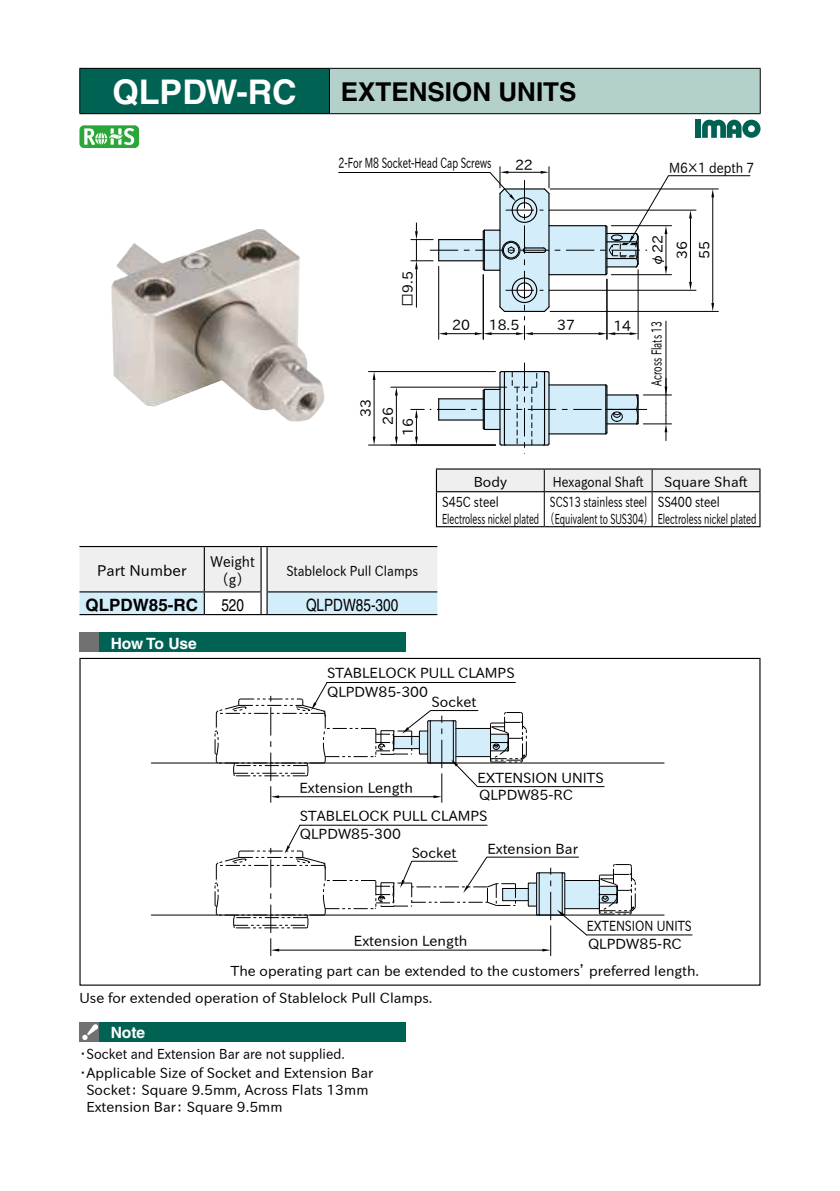
<style>
.page{position:relative;width:840px;height:1191px;background:#fff}
.page>*{position:absolute;margin:0;border:0;box-sizing:border-box;transform-origin:0 0}
.t1{font:700 34px "Helvetica LT Std";color:#fff}
.t2{font:700 26px "Helvetica LT Std";color:#000}
.t3{font:17px "Helvetica LT Std";color:#000;scale:.8 1}
.t4{font:700 17px "Helvetica LT Std";color:#000}
.t5{font:700 15.6px "Helvetica LT Std";color:#fff}
.t6{font:15px "IPAP Gothic";color:#000}
.t7{font:15px/18px "IPAP Gothic";color:#000;text-align:center;scale:.9 1}
.t8{font:14.2px/18.4px "IPAP Gothic";color:#000}
.t9{font:14.2px "IPAP Gothic";color:#000;scale:.66 1}
.t10{font:14.2px/18px "IPAP Gothic";color:#000;scale:.83 1}
.t11{font:14.2px "IPAP Gothic";color:#000;scale:.65 1}
.t12{font:14.2px "IPAP Gothic";color:#000;scale:.87 1}
.t13{font:14px/18.8px "IPAP Gothic";color:#000}
.t14{font:14px/17px "IPAP Gothic";color:#000;scale:.8 1}
.t15{font:14px/17px "IPAP Gothic";color:#000;scale:.7 1}
.t16{font:14px "IPAP Gothic";color:#000;scale:.88 1}
.t17{font:14px "IPAP Gothic";color:#000;scale:.85 1}
</style>
<div class="page">
<div style="left:80px;top:68px;width:249px;height:46px;background:#006253"></div>
<div style="left:329px;top:68px;width:430px;height:46px;background:#b3d0cb"></div>
<hr style="left:79px;top:68px;width:250px;height:1px;background:#000">
<hr style="left:79px;top:69px;width:1px;height:44px;background:#000">
<hr style="left:329px;top:68px;width:431px;height:1px;background:#000">
<hr style="left:329px;top:69px;width:1px;height:44px;background:#000">
<hr style="left:759px;top:69px;width:1px;height:44px;background:#000">
<hr style="left:79px;top:113px;width:250px;height:1px;background:#000">
<hr style="left:329px;top:113px;width:431px;height:1px;background:#000">
<div style="left:695px;top:120px;width:5px;height:18px;background:#006253"></div>
<svg style="left:702px;top:119px;width:58px;height:19px"></svg>
<div style="left:79px;top:125px;width:60px;height:23px;background:#2aa738;border-radius:5px"></div>
<svg style="left:84px;top:128px;width:50px;height:17px"></svg>
<hr style="left:435px;top:468px;width:109px;height:1px;background:#000">
<hr style="left:435px;top:469px;width:2px;height:22px;background:#000">
<hr style="left:544px;top:468px;width:107px;height:1px;background:#000">
<hr style="left:651px;top:468px;width:109px;height:1px;background:#000">
<hr style="left:435px;top:491px;width:108px;height:1px;background:#000">
<hr style="left:435px;top:492px;width:2px;height:34px;background:#000">
<hr style="left:759px;top:492px;width:1px;height:34px;background:#000">
<hr style="left:435px;top:526px;width:109px;height:1px;background:#000">
<hr style="left:544px;top:526px;width:107px;height:1px;background:#000">
<hr style="left:651px;top:526px;width:109px;height:1px;background:#000">
<svg style="left:436px;top:469px;width:324px;height:23px"></svg>
<hr style="left:543px;top:492px;width:1px;height:34px;background:#000">
<hr style="left:651px;top:492px;width:1px;height:34px;background:#000">
<svg style="left:79px;top:546px;width:358px;height:69px"></svg>
<hr style="left:267px;top:614px;width:170px;height:1px;background:#000">
<div style="left:79px;top:632px;width:20px;height:20px;background:#727171"></div>
<div style="left:99px;top:632px;width:306px;height:20px;background:#006253"></div>
<div style="left:79px;top:1021px;width:20px;height:20px;background:#727171"></div>
<div style="left:99px;top:1021px;width:306px;height:20px;background:#006253"></div>
<svg style="left:82px;top:1024px;width:16px;height:16px"></svg>
<img style="left:111px;top:229px;width:213px;height:192px">
<hr style="left:586px;top:934px;width:105px;height:1px;background:#000">
<hr style="left:151px;top:762px;width:512px;height:1px;background:#000">
<hr style="left:151px;top:914px;width:512px;height:1px;background:#000">
<svg style="left:214px;top:682px;width:390px;height:120px"></svg>
<svg style="left:214px;top:824px;width:421px;height:131px"></svg>
<hr style="left:637px;top:270px;width:1px;height:69px;background:#000">
<hr style="left:438px;top:266px;width:1px;height:73px;background:#000">
<hr style="left:482px;top:275px;width:1px;height:64px;background:#000">
<hr style="left:606px;top:279px;width:1px;height:60px;background:#000">
<hr style="left:532px;top:333px;width:66px;height:1px;background:#000">
<hr style="left:665px;top:321px;width:1px;height:74px;background:#000">
<hr style="left:390px;top:387px;width:116px;height:1px;background:#000">
<hr style="left:396px;top:395px;width:1px;height:42px;background:#000">
<hr style="left:368px;top:445px;width:127px;height:1px;background:#000">
<hr style="left:368px;top:371px;width:127px;height:1px;background:#000">
<hr style="left:373px;top:380px;width:1px;height:57px;background:#000">
<svg style="left:438px;top:326px;width:94px;height:13px"></svg>
<svg style="left:598px;top:332px;width:39px;height:3px"></svg>
<svg style="left:410px;top:363px;width:261px;height:91px"></svg>
<svg style="left:395px;top:387px;width:2px;height:8px"></svg>
<svg style="left:395px;top:437px;width:2px;height:8px"></svg>
<svg style="left:338px;top:167px;width:412px;height:153px"></svg>
<svg style="left:372px;top:437px;width:3px;height:8px"></svg>
<svg style="left:372px;top:371px;width:3px;height:9px"></svg>
<h1 class="t1" style="left:112px;top:71px;width:186px">QLPDW-RC</h1>
<h2 class="t2" style="left:340px;top:76px;width:237px">EXTENSION UNITS</h2>
<p class="t9" style="left:338px;top:155px;width:233px">2-For M8 Socket-Head Cap Screws</p>
<p class="t8" style="left:514px;top:156px;width:19px">22</p>
<p class="t12" style="left:668px;top:160px;width:99px">M6×1 depth 7</p>
<p class="t8" style="left:398px;top:307px;width:37px;rotate:-90deg">□9.5</p>
<p class="t8" style="left:357px;top:417px;width:19px;rotate:-90deg">33</p>
<p class="t8" style="left:379px;top:425px;width:19px;rotate:-90deg">26</p>
<p class="t8" style="left:399px;top:436px;width:19px;rotate:-90deg">16</p>
<p class="t8" style="left:645px;top:267px;width:33px;line-height:24.2px;text-align:center;rotate:-90deg">φ22<br>36</p>
<p class="t8" style="left:695px;top:259px;width:19px;rotate:-90deg">55</p>
<p class="t8" style="left:488px;top:316px;width:32px">18.5</p>
<p class="t8" style="left:557px;top:316px;width:19px">37</p>
<p class="t8" style="left:452px;top:316px;width:19px">20</p>
<p class="t8" style="left:613px;top:317px;width:19px">14</p>
<p class="t11" style="left:648px;top:386px;width:102px;rotate:-90deg">Across Flats 13</p>
<p class="t6" style="left:97px;top:562px;width:91px">Part Number</p>
<p class="t7" style="left:210px;top:553px;width:51px">Weight（g）</p>
<p class="t16" style="left:286px;top:563px;width:151px">Stablelock Pull Clamps</p>
<p class="t4" style="left:86px;top:594px;width:114px">QLPDW85-RC</p>
<p class="t3" style="left:221px;top:595px;width:30px">520</p>
<p class="t3" style="left:306px;top:595px;width:117px">QLPDW85-300</p>
<p class="t5" style="left:111px;top:634px;width:88px">How To Use</p>
<p class="t13" style="left:473px;top:472px;width:35px">Body</p>
<p class="t17" style="left:552px;top:473px;width:108px">Hexagonal Shaft</p>
<p class="t13" style="left:664px;top:472px;width:85px">Square Shaft</p>
<p class="t14" style="left:442px;top:494px;width:123px">S45C steel<br>Electroless nickel plated</p>
<p class="t15" style="left:549px;top:494px;width:142px">SCS13 stainless steel（Equivalent to SUS304）</p>
<p class="t14" style="left:657px;top:494px;width:125px">SS400 steel<br>Electroless nickel plated</p>
<p class="t8" style="left:327px;top:664px;width:189px">STABLELOCK PULL CLAMPS<br>QLPDW85-300</p>
<p class="t8" style="left:431px;top:693px;width:46px">Socket</p>
<p class="t8" style="left:299px;top:778px;width:115px">Extension Length</p>
<p class="t8" style="left:477px;top:770px;width:128px;line-height:17.2px">EXTENSION UNITS<br>QLPDW85-RC</p>
<p class="t8" style="left:300px;top:807px;width:189px;line-height:17.8px">STABLELOCK PULL CLAMPS<br>QLPDW85-300</p>
<p class="t8" style="left:411px;top:843px;width:46px">Socket</p>
<p class="t8" style="left:487px;top:840px;width:92px">Extension Bar</p>
<p class="t8" style="left:354px;top:932px;width:115px">Extension Length</p>
<p class="t10" style="left:586px;top:917px;width:128px">EXTENSION UNITS<br>QLPDW85-RC</p>
<p class="t13" style="left:231px;top:962px;width:469px">The operating part can be extended to the customers’ preferred length.</p>
<p class="t13" style="left:79px;top:989px;width:354px">Use for extended operation of Stablelock Pull Clamps.</p>
<p class="t5" style="left:111px;top:1023px;width:36px">Note</p>
<p class="t13" style="left:79px;top:1045px;width:295px">・Socket and Extension Bar are not supplied.・Applicable Size of Socket and Extension Bar</p>
<p class="t13" style="left:86px;top:1082px;width:283px;line-height:17px">Socket： Square 9.5mm, Across Flats 13mm<br>Extension Bar： Square 9.5mm</p>
</div>
